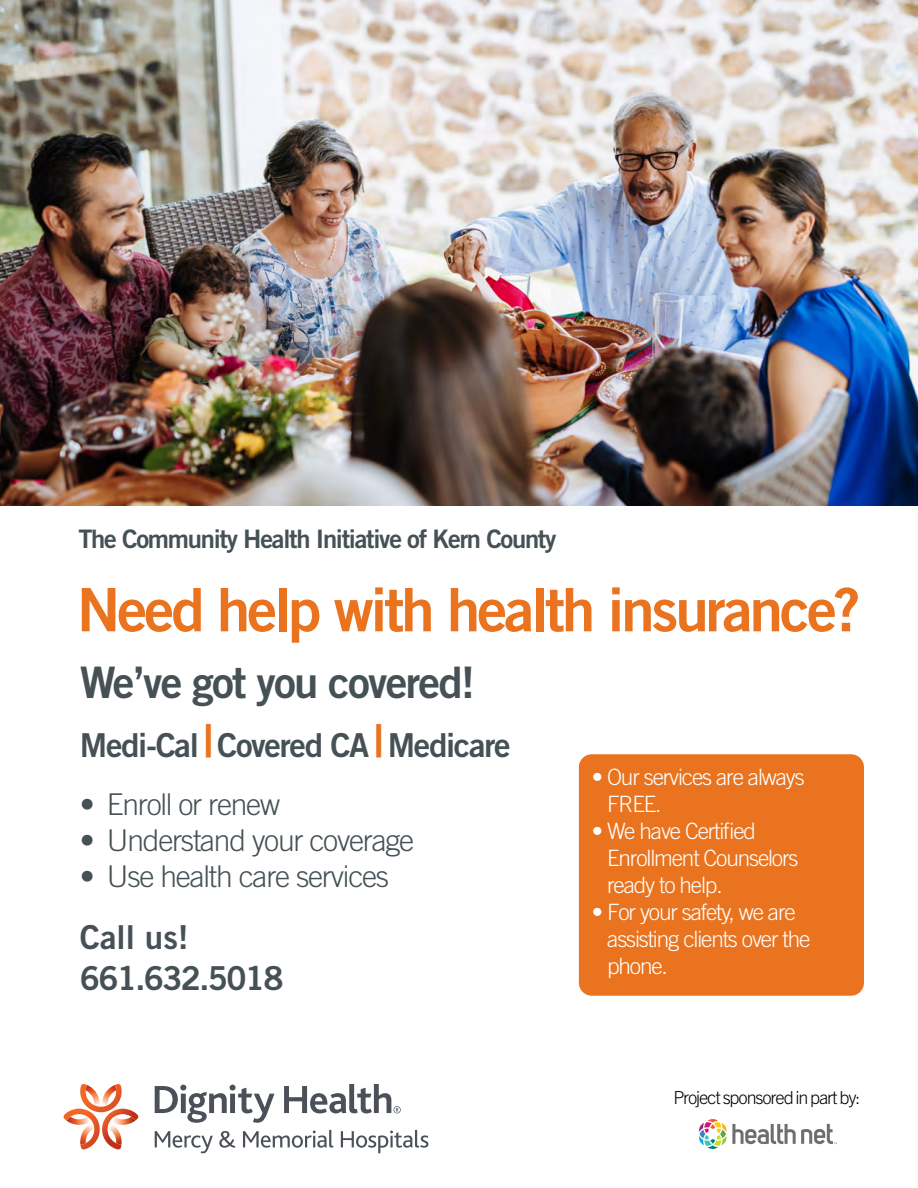
<style>
.page{position:relative;width:918px;height:1188px;background:#fff}
.page>*{position:absolute;margin:0;border:0;box-sizing:border-box;transform-origin:0 0}
.t1{font:60px "Trade Gothic LT Std Bd 2";letter-spacing:-.05em;color:#e9731e}
.t2{font:43.5px "Trade Gothic LT Std Bd 2";letter-spacing:-.04em;color:#465155}
.t3{font:33px "Trade Gothic LT Std Bd 2";letter-spacing:-.04em;color:#465155}
.t4{font:300 30px "Trade Gothic LT Std";letter-spacing:-.04em;color:#465155}
.t5{font:25.5px "Trade Gothic LT Std Bd 2";letter-spacing:-.05em;color:#465155}
.t6{font:300 22.5px/27px "Trade Gothic LT Std";letter-spacing:-.05em;color:#fff}
.t7{font:300 18px "Trade Gothic Next LT Pro";letter-spacing:-.06em;color:#000}
.s1{font-size:45px;color:#e9731e}
</style>
<div class="page">
<svg style="left:63px;top:1084px;width:76px;height:66px"></svg>
<img style="left:110px;top:1121px;width:25px;height:4px">
<img style="left:110px;top:1117px;width:25px;height:4px">
<svg style="left:155px;top:1085px;width:119px;height:38px"></svg>
<svg style="left:284px;top:1084px;width:117px;height:29px"></svg>
<svg style="left:155px;top:1131px;width:58px;height:22px"></svg>
<svg style="left:219px;top:1131px;width:16px;height:17px"></svg>
<svg style="left:243px;top:1130px;width:90px;height:18px"></svg>
<svg style="left:341px;top:1130px;width:87px;height:23px"></svg>
<img style="left:0;top:0;width:918px;height:505px">
<div style="left:579px;top:754px;width:285px;height:242px;background:#e9731e;border-radius:13px"></div>
<img style="left:699px;top:1119px;width:138px;height:30px">
<p class="t5" style="left:78px;top:523px;width:480px">The Community Health Initiative of Kern County</p>
<p class="t1" style="left:77px;top:573px;width:785px">Need help with health insurance?</p>
<p class="t2" style="left:80px;top:656px;width:397px">We’ve got you covered!</p>
<p class="t3" style="left:80px;top:724px;width:432px">Medi-Cal <span class="s1">|</span> Covered CA <span class="s1">|</span> Medicare</p>
<p class="t4" style="left:80px;top:787px;width:202px">• Enroll or renew</p>
<p class="t4" style="left:80px;top:823px;width:336px">• Understand your coverage</p>
<p class="t4" style="left:80px;top:859px;width:311px">• Use health care services</p>
<p class="t3" style="left:80px;top:917px;width:111px">Call us!</p>
<p class="t3" style="left:80px;top:958px;width:205px">661.632.5018</p>
<p class="t6" style="left:607px;top:764px;width:199px;text-indent:-15px">• Our services are always<br>FREE.</p>
<p class="t6" style="left:607px;top:818px;width:193px;text-indent:-15px">• We have Certified<br>Enrollment Counselors ready to help.</p>
<p class="t6" style="left:607px;top:899px;width:205px;text-indent:-15px">• For your safety, we are assisting clients over the phone.</p>
<p class="t7" style="left:673px;top:1084px;width:189px">Project sponsored in part by:</p>
</div>
